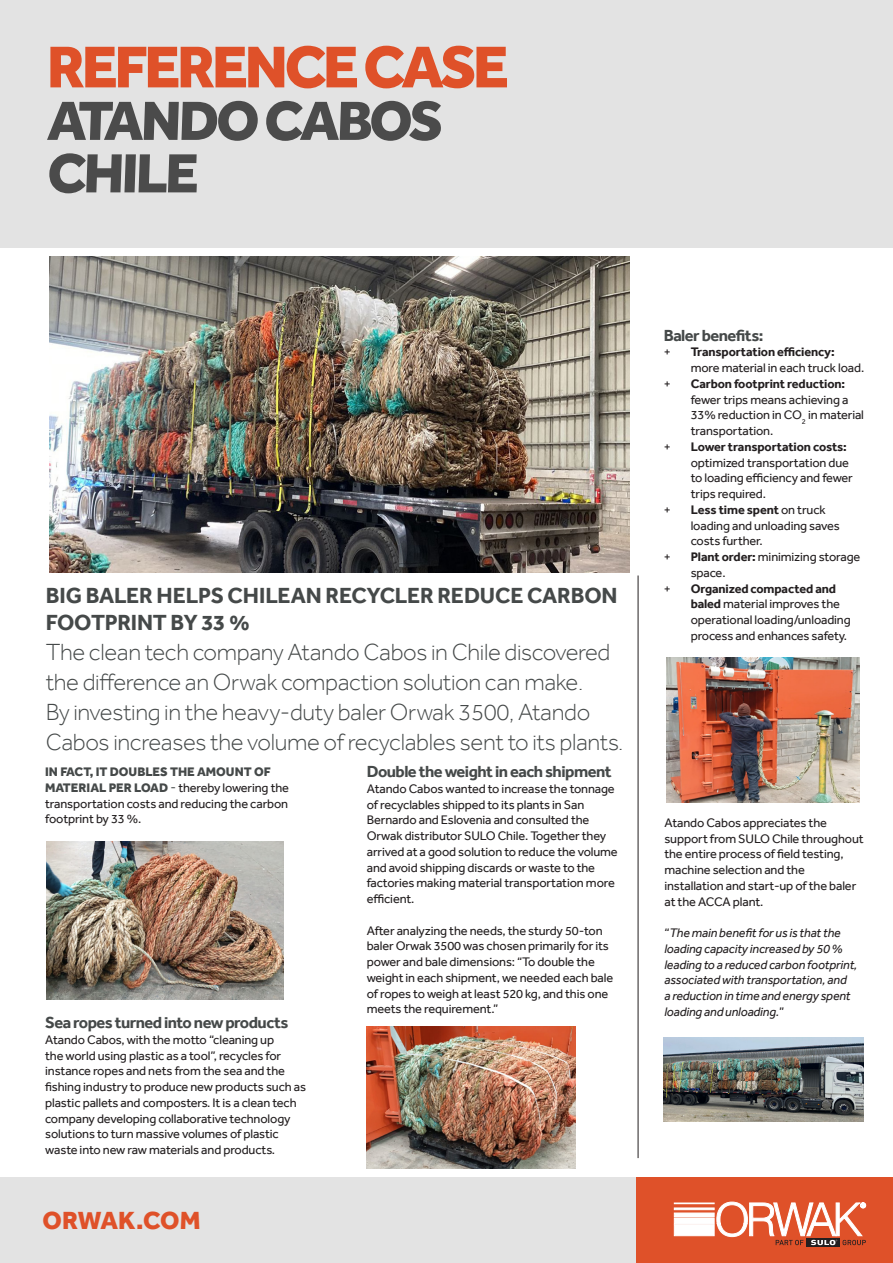
<style>
.page{position:relative;width:893px;height:1263px;background:#fff}
.page>*{position:absolute;margin:0;border:0;box-sizing:border-box;transform-origin:0 0}
.t1{font:800 60.9px "Effra";letter-spacing:-.055em;color:#df5129}
.t2{font:800 57px/52.5px "Effra";color:#4b4b4b}
.Headline_3{font:800 25.5px "Effra";letter-spacing:-.005em;color:#df5129}
.Intro{font:300 24px/30px "Effra";letter-spacing:-.015em;color:#454949}
.Intro-2{font:700 22.5px/27px "Effra";letter-spacing:-.005em;color:#454949}
.t3{font:700 16.5px "Effra";letter-spacing:-.03em;color:#454949}
.t4{font:12.75px/15.8px "Effra";letter-spacing:-.01em;color:#231f20}
.t5{font:italic 12.75px/15.8px "Effra";letter-spacing:-.01em;color:#231f20}
.s1{font-weight:800;color:#454949}
.s2{color:#454949}
.s3{font-weight:700}
.s4{font-style:normal}
</style>
<div class="page">
<div style="left:0;top:1178px;width:637px;height:85px;background:#e3e3e3"></div>
<div style="left:637px;top:1178px;width:256px;height:85px;background:#df5129"></div>
<div style="left:674px;top:1225px;width:40px;height:11px;background:#fff;border:1px solid #fff"></div>
<div style="left:674px;top:1218px;width:40px;height:6px;background:#fff"></div>
<hr style="left:674px;top:1213px;width:40px;height:4px;background:#fff">
<div style="left:674px;top:1208px;width:40px;height:2px;background:#fff;border:1px solid #fff"></div>
<div style="left:674px;top:1203px;width:40px;height:1px;border:1px solid #fff"></div>
<svg style="left:807px;top:1245px;width:33px;height:2px"></svg>
<svg style="left:716px;top:1202px;width:150px;height:43px"></svg>
<div style="left:0;top:0;width:893px;height:247px;background:#e3e3e3"></div>
<img style="left:50px;top:257px;width:579px;height:315px">
<img style="left:47px;top:841px;width:236px;height:159px">
<hr style="left:638px;top:575px;width:1px;height:583px;background:#231f20">
<img style="left:663px;top:1037px;width:200px;height:84px">
<img style="left:367px;top:1027px;width:208px;height:141px">
<img style="left:666px;top:657px;width:194px;height:145px">
<p class="t1" style="left:47px;top:31px;width:464px">REFERENCE CASE</p>
<p class="t2" style="left:47px;top:94px;width:401px">ATANDO CABOS<br>CHILE</p>
<p class="Intro-2" style="left:46px;top:582px;width:573px">BIG BALER HELPS CHILEAN RECYCLER REDUCE CARBON<br>FOOTPRINT BY 33 %</p>
<p class="Intro" style="left:46px;top:637px;width:579px">The clean tech company Atando Cabos in Chile discovered the difference an Orwak compaction solution can make.<br>By investing in the heavy-duty baler Orwak 3500, Atando Cabos increases the volume of recyclables sent to its plants.</p>
<p class="t4" style="left:45px;top:764px;width:245px"><span class="s1">IN FACT, IT DOUBLES THE AMOUNT OF MATERIAL PER LOAD</span> <span class="s2">-</span> thereby lowering the transportation costs and reducing the carbon footprint by 33 %.</p>
<p class="t3" style="left:367px;top:762px;width:246px">Double the weight in each shipment</p>
<p class="t4" style="left:367px;top:781px;width:253px">Atando Cabos wanted to increase the tonnage of recyclables shipped to its plants in San Bernardo and Eslovenia and consulted the Orwak distributor SULO Chile. Together they arrived at a good solution to reduce the volume and avoid shipping discards or waste to the factories making material transportation more efficient.</p>
<p class="t4" style="left:367px;top:922px;width:248px">After analyzing the needs, the sturdy 50-ton baler Orwak 3500 was chosen primarily for its power and bale dimensions: “To double the weight in each shipment, we needed each bale of ropes to weigh at least 520 kg, and this one meets the requirement.”</p>
<p class="t3" style="left:45px;top:1013px;width:245px">Sea ropes turned into new products</p>
<p class="t4" style="left:45px;top:1031px;width:262px">Atando Cabos, with the motto “cleaning up<br>the world using plastic as a tool”, recycles for instance ropes and nets from the sea and the fishing industry to produce new products such as plastic pallets and composters. It is a clean tech company developing collaborative technology solutions to turn massive volumes of plastic waste into new raw materials and products.</p>
<p class="Headline_3" style="left:43px;top:1205px;width:159px">ORWAK.COM</p>
<p class="t3" style="left:664px;top:325px;width:101px">Baler benefits:</p>
<p class="t4" style="left:664px;top:344px;width:8px">+</p>
<p class="t4" style="left:691px;top:344px;width:175px"><span class="s3">Transportation efficiency: </span>more material in each truck load.</p>
<p class="t4" style="left:664px;top:376px;width:8px">+</p>
<p class="t4" style="left:691px;top:376px;width:175px"><span class="s3">Carbon footprint reduction: </span>fewer trips means achieving a<br>33% reduction in CO<sub>2</sub> in material transportation.</p>
<p class="t4" style="left:664px;top:439px;width:8px">+</p>
<p class="t4" style="left:691px;top:439px;width:164px"><span class="s3">Lower transportation costs: </span>optimized transportation due to loading efficiency and fewer trips required.</p>
<p class="t4" style="left:664px;top:502px;width:8px">+</p>
<p class="t4" style="left:691px;top:502px;width:151px"><span class="s3">Less time spent</span> on truck loading and unloading saves costs further.</p>
<p class="t4" style="left:664px;top:549px;width:8px">+</p>
<p class="t4" style="left:691px;top:549px;width:171px"><span class="s3">Plant order:</span> minimizing storage space.</p>
<p class="t4" style="left:664px;top:580px;width:8px">+</p>
<p class="t4" style="left:691px;top:580px;width:162px"><span class="s3">Organized compacted and baled</span> material improves the operational loading/unloading process and enhances safety.</p>
<p class="t4" style="left:664px;top:814px;width:201px">Atando Cabos appreciates the support from SULO Chile throughout the entire process of field testing, machine selection and the installation and start-up of the baler at the ACCA plant.</p>
<p class="t5" style="left:664px;top:925px;width:195px"><span class="s4">“</span>The main benefit for us is that the loading capacity increased by 50 % leading to a reduced carbon footprint, associated with transportation, and<br>a reduction in time and energy spent loading and unloading.<span class="s4">”</span></p>
</div>
